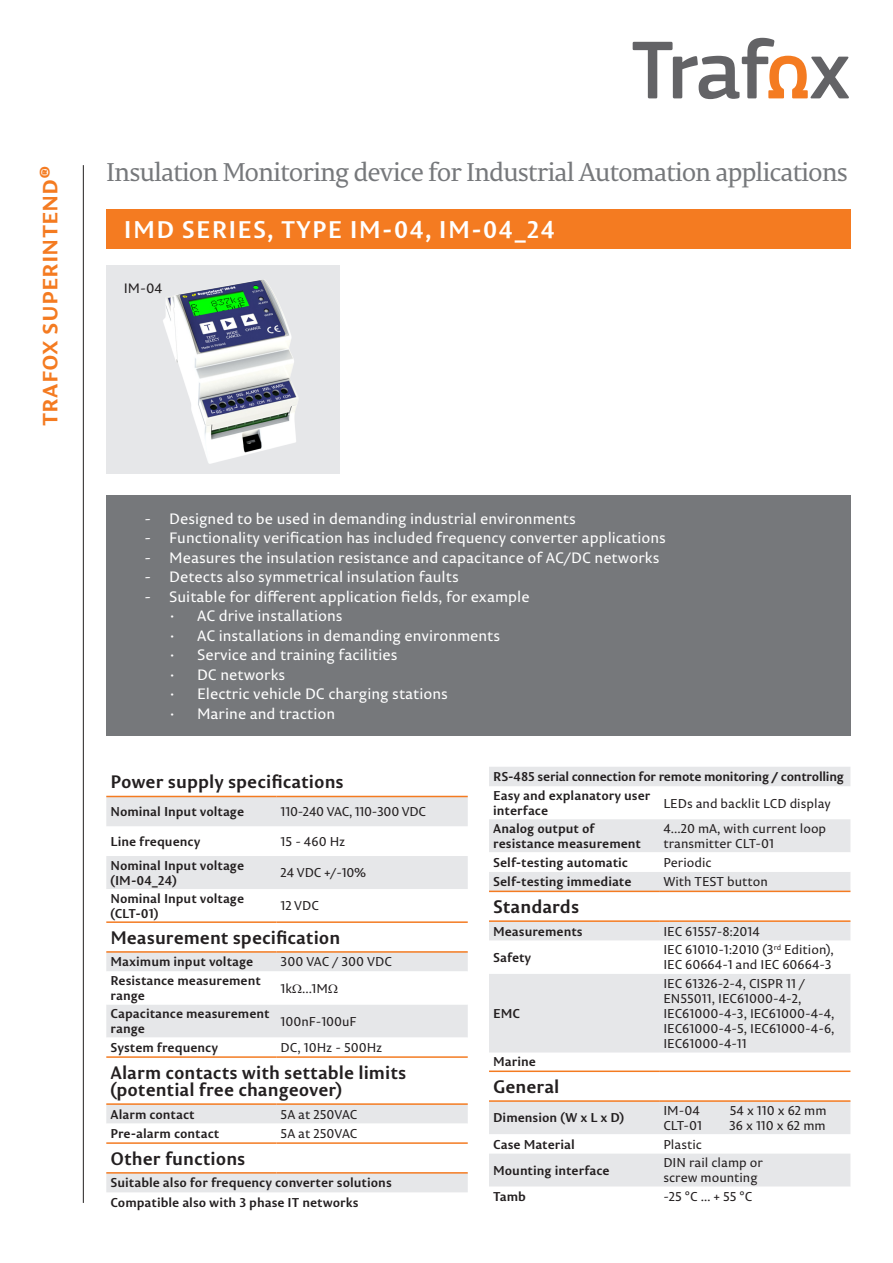
<style>
.page{position:relative;width:893px;height:1263px;background:#fff}
.page>*{position:absolute;margin:0;border:0;box-sizing:border-box;transform-origin:0 0}
.Otsikko1{font:25.5px "Permian Serif Typeface";letter-spacing:-.045em;color:#76787b}
.Otsikko2_valkea{font:700 24px "Permian Sans Typeface";letter-spacing:.05em;color:#fff}
.Otsikko_tuotekategor{font:700 24px "Permian Sans Typeface";color:#f47b21}
.Väliotsikko{font:700 18px/16.5px "Permian Sans Typeface";color:#231f20}
.t1{font:15px "Permian Sans Typeface";color:#fff}
.Perusleipis{font:13.5px "Permian Sans Typeface";color:#231f20}
.Taulukko{font:700 12.75px/15px "Permian Sans Typeface";color:#231f20}
.Taulukko-2{font:12.75px/15px "Permian Sans Typeface";color:#231f20}
.Taulukko-3{font:700 12.75px "Permian Sans Typeface";letter-spacing:-.02em;color:#231f20}
.Taulukko-4{font:12.75px "Permian Sans Typeface";letter-spacing:-.02em;color:#231f20}
</style>
<div class="page">
<svg style="left:633px;top:38px;width:216px;height:61px"></svg>
<div style="left:106px;top:266px;width:234px;height:208px;background:#e6e7e9"></div>
<img style="left:163px;top:280px;width:136px;height:184px">
<hr style="left:83px;top:165px;width:1px;height:1038px;background:#231f20">
<div style="left:106px;top:210px;width:744px;height:39px;background:#f47b21"></div>
<div style="left:106px;top:797px;width:362px;height:29px;background:#e6e7e9"></div>
<div style="left:106px;top:856px;width:362px;height:336px;background:#e6e7e9"></div>
<svg style="left:106px;top:889px;width:362px;height:283px"></svg>
<hr style="left:106px;top:796px;width:170px;height:1px;background:#f47b21">
<hr style="left:276px;top:796px;width:192px;height:1px;background:#f47b21">
<hr style="left:106px;top:921px;width:170px;height:2px;background:#f47b21">
<hr style="left:276px;top:921px;width:192px;height:2px;background:#f47b21">
<hr style="left:106px;top:951px;width:170px;height:2px;background:#f47b21">
<hr style="left:276px;top:951px;width:192px;height:2px;background:#f47b21">
<hr style="left:106px;top:1056px;width:170px;height:2px;background:#f47b21">
<hr style="left:276px;top:1056px;width:192px;height:2px;background:#f47b21">
<hr style="left:106px;top:1103px;width:170px;height:2px;background:#f47b21">
<hr style="left:276px;top:1103px;width:192px;height:2px;background:#f47b21">
<hr style="left:106px;top:1172px;width:170px;height:1px;background:#f47b21">
<hr style="left:276px;top:1172px;width:192px;height:1px;background:#f47b21">
<hr style="left:106px;top:1142px;width:170px;height:2px;background:#f47b21">
<hr style="left:276px;top:1142px;width:192px;height:2px;background:#f47b21">
<svg style="left:489px;top:767px;width:361px;height:85px;fill:#e6e7e9"></svg>
<svg style="left:489px;top:872px;width:361px;height:315px;fill:#e6e7e9"></svg>
<div style="left:489px;top:1102px;width:361px;height:32px;background:#e6e7e9"></div>
<hr style="left:489px;top:920px;width:170px;height:2px;background:#f47b21">
<hr style="left:659px;top:920px;width:191px;height:2px;background:#f47b21">
<hr style="left:489px;top:1100px;width:170px;height:2px;background:#f47b21">
<hr style="left:659px;top:1100px;width:191px;height:2px;background:#f47b21">
<hr style="left:489px;top:1051px;width:170px;height:1px;background:#e6e7e9">
<hr style="left:659px;top:1051px;width:191px;height:1px;background:#e6e7e9">
<hr style="left:489px;top:891px;width:170px;height:1px;background:#f47b21">
<hr style="left:659px;top:891px;width:191px;height:1px;background:#f47b21">
<hr style="left:489px;top:1070px;width:170px;height:2px;background:#f47b21">
<hr style="left:659px;top:1070px;width:191px;height:2px;background:#f47b21">
<div style="left:106px;top:495px;width:744px;height:241px;background:#76787b"></div>
<svg style="left:293px;top:984px;width:9px;height:9px"></svg>
<svg style="left:328px;top:984px;width:10px;height:9px"></svg>
<p class="Otsikko_tuotekategor" style="left:28px;top:426px;width:262px;rotate:-90deg">trafox superintend®</p>
<p class="Otsikko1" style="left:106px;top:152px;width:743px">Insulation Monitoring device for Industrial Automation applications</p>
<p class="Otsikko2_valkea" style="left:124px;top:209px;width:432px">IMD SERIES, TYPE IM-04, IM-04_24</p>
<p class="Perusleipis" style="left:124px;top:278px;width:40px">IM-04</p>
<p class="t1" style="left:145px;top:507px;width:433px">- Designed to be used in demanding industrial environments</p>
<p class="t1" style="left:145px;top:526px;width:523px">- Functionality verification has included frequency converter applications</p>
<p class="t1" style="left:145px;top:546px;width:516px">- Measures the insulation resistance and capacitance of AC/DC networks</p>
<p class="t1" style="left:145px;top:565px;width:316px">- Detects also symmetrical insulation faults</p>
<p class="t1" style="left:145px;top:585px;width:387px">- Suitable for different application fields, for example</p>
<p class="t1" style="left:170px;top:604px;width:174px">• AC drive installations</p>
<p class="t1" style="left:170px;top:624px;width:332px">• AC installations in demanding environments</p>
<p class="t1" style="left:170px;top:643px;width:229px">• Service and training facilities</p>
<p class="t1" style="left:170px;top:663px;width:117px">• DC networks</p>
<p class="t1" style="left:170px;top:682px;width:279px">• Electric vehicle DC charging stations</p>
<p class="t1" style="left:170px;top:702px;width:167px">• Marine and traction</p>
<p class="Väliotsikko" style="left:111px;top:773px;width:235px">Power supply specifications</p>
<p class="Taulukko" style="left:111px;top:803px;width:135px">Nominal Input voltage</p>
<p class="Taulukko-4" style="left:281px;top:802px;width:147px">110-240 VAC, 110-300 VDC</p>
<p class="Taulukko" style="left:111px;top:833px;width:91px">Line frequency</p>
<p class="Taulukko-2" style="left:281px;top:833px;width:66px">15 - 460 Hz</p>
<p class="Taulukko" style="left:111px;top:857px;width:135px">Nominal Input voltage (IM-04_24)</p>
<p class="Taulukko-2" style="left:281px;top:865px;width:87px">24 VDC +/-10%</p>
<p class="Taulukko" style="left:111px;top:890px;width:135px">Nominal Input voltage (CLT-01)</p>
<p class="Taulukko-2" style="left:281px;top:898px;width:40px">12 VDC</p>
<p class="Väliotsikko" style="left:111px;top:928px;width:231px">Measurement specification</p>
<p class="Taulukko" style="left:111px;top:954px;width:144px">Maximum input voltage</p>
<p class="Taulukko-2" style="left:281px;top:954px;width:113px">300 VAC / 300 VDC</p>
<p class="Taulukko" style="left:111px;top:972px;width:152px">Resistance measurement range</p>
<p class="Taulukko-2" style="left:281px;top:980px;width:49px">1k ...1M</p>
<p class="Taulukko" style="left:111px;top:1005px;width:161px">Capacitance measurement range</p>
<p class="Taulukko-2" style="left:281px;top:1013px;width:77px">100nF-100uF</p>
<p class="Taulukko" style="left:111px;top:1039px;width:109px">System frequency</p>
<p class="Taulukko-2" style="left:281px;top:1040px;width:103px">DC, 10Hz - 500Hz</p>
<p class="Väliotsikko" style="left:111px;top:1063px;width:297px">Alarm contacts with settable limits (potential free changeover)</p>
<p class="Taulukko" style="left:111px;top:1106px;width:86px">Alarm contact</p>
<p class="Taulukko-2" style="left:281px;top:1106px;width:78px">5A at 250VAC</p>
<p class="Taulukko" style="left:111px;top:1125px;width:110px">Pre-alarm contact</p>
<p class="Taulukko-2" style="left:281px;top:1126px;width:78px">5A at 250VAC</p>
<p class="Väliotsikko" style="left:111px;top:1149px;width:136px">Other functions</p>
<p class="Taulukko" style="left:111px;top:1174px;width:283px">Suitable also for frequency converter solutions</p>
<p class="Taulukko" style="left:111px;top:1194px;width:250px">Compatible also with 3 phase IT networks</p>
<p class="Taulukko-3" style="left:493px;top:766px;width:352px">RS-485 serial connection for remote monitoring / controlling</p>
<p class="Taulukko" style="left:493px;top:787px;width:159px">Easy and explanatory user interface</p>
<p class="Taulukko-2" style="left:663px;top:795px;width:169px">LEDs and backlit LCD display</p>
<p class="Taulukko" style="left:493px;top:820px;width:149px">Analog output of resistance measurement</p>
<p class="Taulukko-2" style="left:663px;top:821px;width:164px">4...20 mA, with current loop transmitter CLT-01</p>
<p class="Taulukko" style="left:493px;top:854px;width:136px">Self-testing automatic</p>
<p class="Taulukko-2" style="left:663px;top:854px;width:50px">Periodic</p>
<p class="Taulukko" style="left:493px;top:873px;width:140px">Self-testing immediate</p>
<p class="Taulukko-2" style="left:663px;top:874px;width:106px">With TEST button</p>
<p class="Väliotsikko" style="left:493px;top:897px;width:87px">Standards</p>
<p class="Taulukko" style="left:493px;top:923px;width:91px">Measurements</p>
<p class="Taulukko-2" style="left:663px;top:923px;width:98px">IEC 61557-8:2014</p>
<p class="Taulukko" style="left:493px;top:949px;width:40px">Safety</p>
<p class="Taulukko-2" style="left:663px;top:942px;width:172px">IEC 61010-1:2010 (3<sup>rd</sup> Edition),<br>IEC 60664-1 and IEC 60664-3</p>
<p class="Taulukko" style="left:493px;top:1005px;width:28px">EMC</p>
<p class="Taulukko-2" style="left:663px;top:975px;width:173px">IEC 61326-2-4, CISPR 11 /<br>EN55011, IEC61000-4-2,<br>IEC61000-4-3, IEC61000-4-4,<br>IEC61000-4-5, IEC61000-4-6,<br>IEC61000-4-11</p>
<p class="Taulukko" style="left:493px;top:1053px;width:44px">Marine</p>
<p class="Väliotsikko" style="left:493px;top:1077px;width:68px">General</p>
<p class="Taulukko" style="left:493px;top:1109px;width:132px">Dimension (W x L x D)</p>
<p class="Taulukko-2" style="left:663px;top:1102px;width:38px">IM-04</p>
<p class="Taulukko-2" style="left:730px;top:1102px;width:98px">54 x 110 x 62 mm</p>
<p class="Taulukko-2" style="left:663px;top:1117px;width:40px">CLT-01</p>
<p class="Taulukko-2" style="left:729px;top:1117px;width:98px">36 x 110 x 62 mm</p>
<p class="Taulukko" style="left:493px;top:1136px;width:83px">Case Material</p>
<p class="Taulukko-2" style="left:663px;top:1136px;width:40px">Plastic</p>
<p class="Taulukko" style="left:493px;top:1162px;width:118px">Mounting interface</p>
<p class="Taulukko-2" style="left:663px;top:1155px;width:101px">DIN rail clamp or</p>
<p class="Taulukko-2" style="left:663px;top:1170px;width:96px">screw mounting</p>
<p class="Taulukko" style="left:493px;top:1188px;width:34px">Tamb</p>
<p class="Taulukko-2" style="left:663px;top:1189px;width:90px">-25 °C … + 55 °C</p>
</div>
